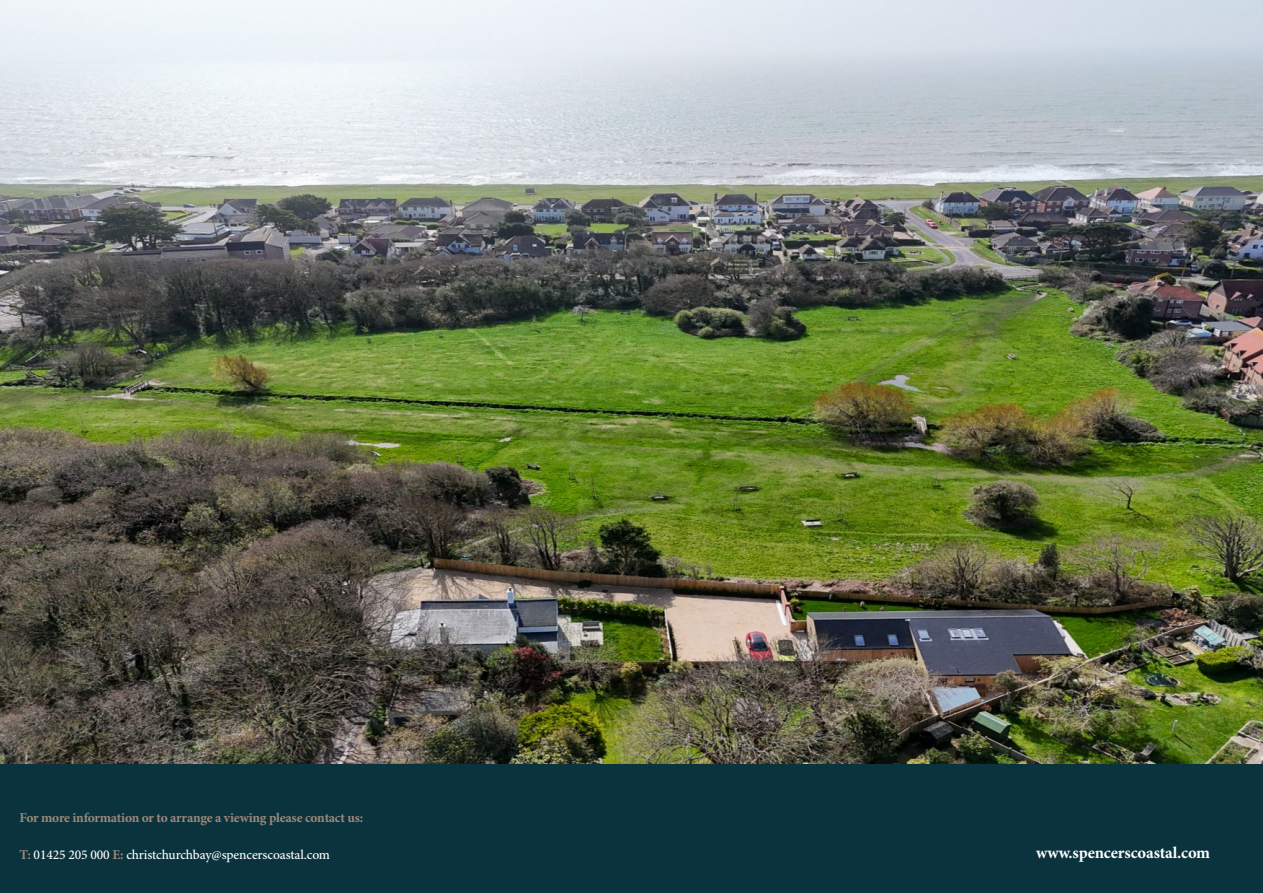
<style>
.page{position:relative;width:1263px;height:893px;background:#fff}
.page>*{position:absolute;margin:0;border:0;box-sizing:border-box;transform-origin:0 0}
.t1{font:700 16.5px "Minion Pro";letter-spacing:-.005em;color:#fefefe}
.t2{font:700 13.5px "Minion Pro";letter-spacing:-.02em;color:#9e887b}
.t3{font:500 13.5px "Minion Pro";letter-spacing:-.01em;color:#fefefe}
.s1{color:#9f897c}
.s2{font-weight:700;color:#9e887b}
</style>
<div class="page">
<div style="left:0;top:763px;width:1263px;height:130px;background:#0b333d"></div>
<img style="left:0;top:0;width:1263px;height:763px">
<p class="t2" style="left:19px;top:812px;width:345px">For more information or to arrange a viewing please co<span class="s1">ntact us:</span></p>
<p class="t3" style="left:19px;top:849px;width:312px"><span class="s2">T:</span> 01425 205 000 <span class="s2">E:</span> christchurchbay@spencerscoastal.com</p>
<p class="t1" style="left:1036px;top:846px;width:176px">www.spencerscoastal.com</p>
</div>
